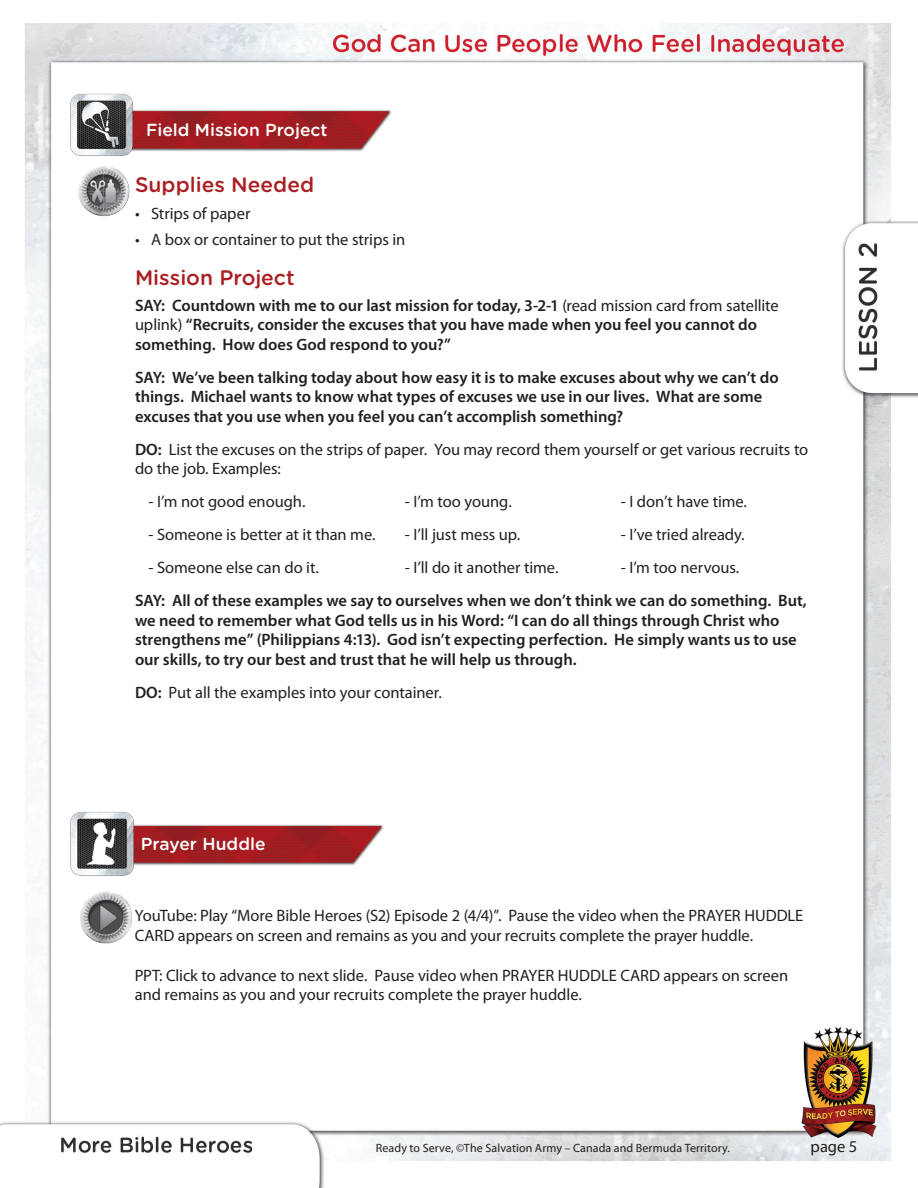
<style>
.page{position:relative;width:918px;height:1188px;background:#fff}
.page>*{position:absolute;margin:0;border:0;box-sizing:border-box;transform-origin:0 0}
.subheads{font:500 21px "Gotham Rounded";color:#ab1f22}
.HEADERS{font:500 17.4px "Gotham Rounded";color:#fff}
.basic{font:600 16.5px/19.5px "Myriad Pro";color:#231f20}
.basic-2{font:16.5px/19.5px "Myriad Pro";letter-spacing:-.005em;color:#231f20}
.t1{font:12px "Myriad Pro";letter-spacing:.01em;color:#231f20}
.s1{font-weight:400}
.s2{font-weight:600}
</style>
<div class="page">
<img style="left:0;top:23px;width:918px;height:1165px">
<img style="left:137px;top:821px;width:247px;height:45px">
<img style="left:79px;top:890px;width:56px;height:57px">
<img style="left:70px;top:809px;width:67px;height:68px">
<img style="left:135px;top:107px;width:257px;height:45px">
<img style="left:70px;top:92px;width:65px;height:66px">
<img style="left:77px;top:160px;width:54px;height:56px">
<p class="HEADERS" style="left:146px;top:117px;width:183px">Field Mission Project</p>
<p class="subheads" style="left:135px;top:170px;width:181px">Supplies Needed</p>
<p class="basic-2" style="left:135px;top:203px;width:117px">• Strips of paper</p>
<p class="basic-2" style="left:135px;top:229px;width:272px">• A box or container to put the strips in</p>
<p class="subheads" style="left:135px;top:262px;width:161px">Mission Project</p>
<p class="basic" style="left:135px;top:295px;width:645px">SAY: Countdown with me to our last mission for today, 3-2-1 <span class="s1">(read mission card from satellite uplink)</span> “Recruits, consider the excuses that you have made when you feel you cannot do something. How does God respond to you?”</p>
<p class="basic" style="left:135px;top:367px;width:645px">SAY: We’ve been talking today about how easy it is to make excuses about why we can’t do things. Michael wants to know what types of excuses we use in our lives. What are some excuses that you use when you feel you can’t accomplish something?</p>
<p class="basic-2" style="left:135px;top:439px;width:675px"><span class="s2">DO:</span> List the excuses on the strips of paper. You may record them yourself or get various recruits to do the job. Examples:</p>
<p class="basic-2" style="left:148px;top:492px;width:158px">- I’m not good enough.</p>
<p class="basic-2" style="left:405px;top:492px;width:108px">- I’m too young.</p>
<p class="basic-2" style="left:621px;top:492px;width:128px">- I don’t have time.</p>
<p class="basic-2" style="left:148px;top:525px;width:229px">- Someone is better at it than me.</p>
<p class="basic-2" style="left:405px;top:525px;width:117px">- I’ll just mess up.</p>
<p class="basic-2" style="left:621px;top:525px;width:125px">- I’ve tried already.</p>
<p class="basic-2" style="left:148px;top:558px;width:172px">- Someone else can do it.</p>
<p class="basic-2" style="left:405px;top:558px;width:155px">- I’ll do it another time.</p>
<p class="basic-2" style="left:621px;top:558px;width:120px">- I’m too nervous.</p>
<p class="basic" style="left:135px;top:591px;width:673px">SAY: All of these examples we say to ourselves when we don’t think we can do something. But, we need to remember what God tells us in his Word: “I can do all things through Christ who strengthens me” (Philippians 4:13). God isn’t expecting perfection. He simply wants us to use our skills, to try our best and trust that he will help us through.</p>
<p class="basic-2" style="left:135px;top:682px;width:308px"><span class="s2">DO:</span> Put all the examples into your container.</p>
<p class="HEADERS" style="left:141px;top:831px;width:126px">Prayer Huddle</p>
<p class="basic-2" style="left:135px;top:906px;width:670px">YouTube: Play “More Bible Heroes (S2) Episode 2 (4/4)”. Pause the video when the PRAYER HUDDLE<br>CARD appears on screen and remains as you and your recruits complete the prayer huddle.</p>
<p class="basic-2" style="left:135px;top:965px;width:655px">PPT: Click to advance to next slide. Pause video when PRAYER HUDDLE CARD appears on screen and remains as you and your recruits complete the prayer huddle.</p>
<p class="t1" style="left:376px;top:1141px;width:356px">Ready to Serve, ©The Salvation Army – Canada and Bermuda Territory.</p>
<p class="basic-2" style="left:811px;top:1136px;width:48px">page 5</p>
</div>
